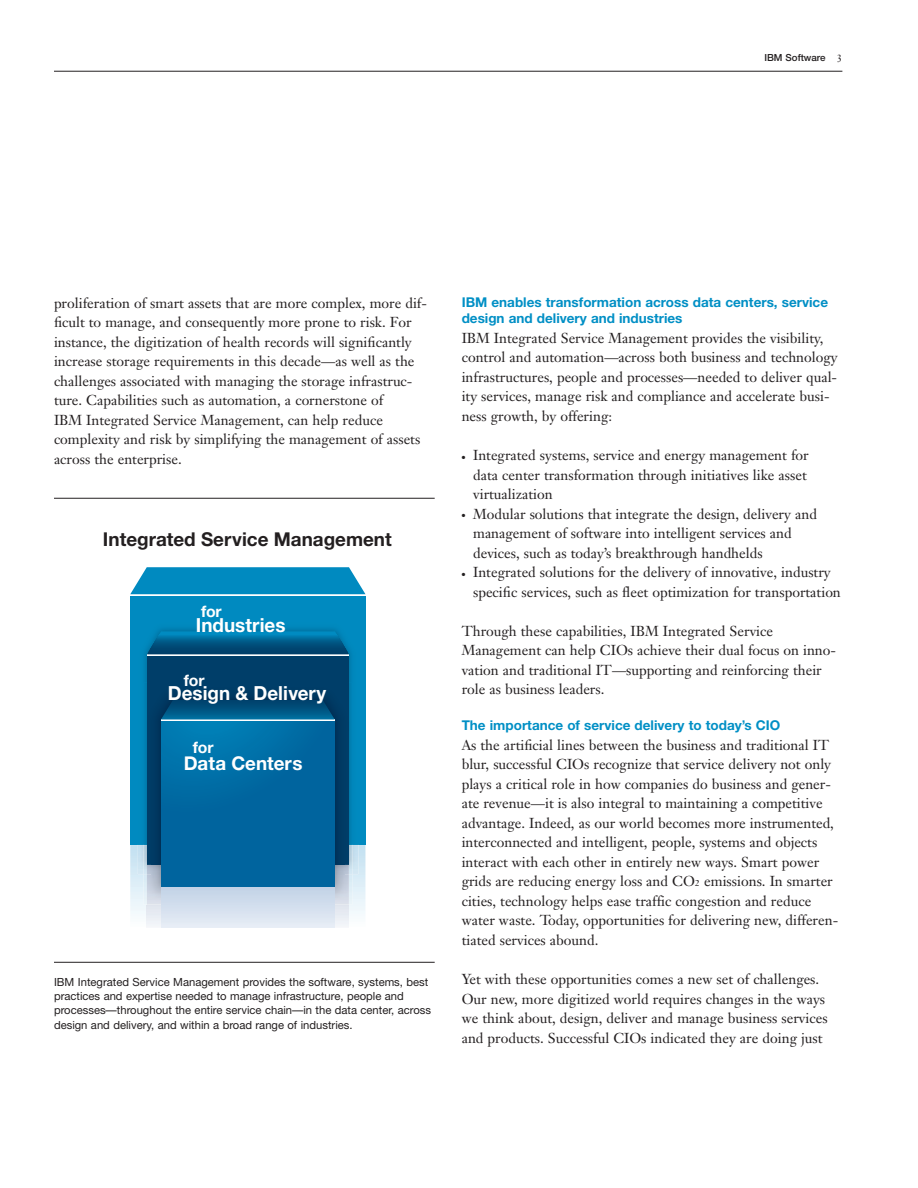
<style>
.page{position:relative;width:918px;height:1188px;background:#fff}
.page>*{position:absolute;margin:0;border:0;box-sizing:border-box;transform-origin:0 0}
.t1{font:700 19.35px "Helvetica Neue CE";color:#fff}
.t2{font:700 19.05px "Helvetica Neue CE";color:#231f20}
.t3{font:700 18.9px "Helvetica Neue CE";color:#fff}
.t4{font:700 15.9px "Helvetica Neue CE";letter-spacing:-.01em;color:#fff}
.t5{font:14.25px/19.5px "Janson Text";color:#231f20}
.t6{font:700 13.5px/16.5px "Helvetica Neue";color:#008fc5}
.t7{font:11.25px/14.2px "Helvetica Neue";color:#231f20}
.t8{font:500 9.75px "Helvetica Neue";color:#231f20}
.s1{font-family:"Janson Text";font-weight:400;font-size:10.5px}
.s2{font-size:8.55px}
</style>
<div class="page">
<hr style="left:54px;top:71px;width:788px;height:1px;background:#231f20">
<svg style="left:130px;top:845px;width:235px;height:81px"></svg>
<div style="left:147px;top:905px;width:202px;height:23px;background:#eaeef4"></div>
<div style="left:130px;top:596px;width:235px;height:249px;background:#008ac0"></div>
<svg style="left:130px;top:567px;width:235px;height:27px;background:#1393c4"></svg>
<img style="left:138px;top:628px;width:220px;height:246px">
<div style="left:147px;top:654px;width:202px;height:6px;background:#fff"></div>
<div style="left:147px;top:656px;width:202px;height:209px;background:#003e69"></div>
<hr style="left:147px;top:654px;width:202px;height:1px;background:#003f6a">
<hr style="left:147px;top:653px;width:202px;height:1px;background:#00406b">
<hr style="left:147px;top:652px;width:202px;height:1px;background:#00406b">
<hr style="left:147px;top:651px;width:202px;height:1px;background:#00416d">
<hr style="left:147px;top:650px;width:202px;height:1px;background:#00436e">
<hr style="left:147px;top:649px;width:202px;height:1px;background:#004470">
<hr style="left:147px;top:648px;width:202px;height:1px;background:#004672">
<hr style="left:147px;top:647px;width:202px;height:1px;background:#004874">
<hr style="left:147px;top:646px;width:202px;height:1px;background:#004b76">
<hr style="left:147px;top:645px;width:202px;height:1px;background:#004e7a">
<hr style="left:147px;top:644px;width:202px;height:1px;background:#00517e">
<hr style="left:147px;top:643px;width:202px;height:1px;background:#005482">
<hr style="left:147px;top:642px;width:202px;height:1px;background:#005987">
<hr style="left:147px;top:641px;width:202px;height:1px;background:#005e8b">
<hr style="left:147px;top:640px;width:202px;height:1px;background:#006290">
<hr style="left:147px;top:639px;width:202px;height:1px;background:#006998">
<hr style="left:147px;top:638px;width:202px;height:1px;background:#0070a1">
<hr style="left:147px;top:637px;width:202px;height:1px;background:#0076a8">
<hr style="left:147px;top:636px;width:202px;height:1px;background:#007eb2">
<hr style="left:147px;top:635px;width:202px;height:1px;background:#0086bb">
<hr style="left:147px;top:634px;width:202px;height:1px;background:#008ac0">
<hr style="left:147px;top:631px;width:202px;height:3px;background:#008bc1">
<img style="left:143px;top:682px;width:209px;height:223px">
<img style="left:147px;top:682px;width:202px;height:223px">
<img style="left:152px;top:691px;width:192px;height:205px">
<div style="left:161px;top:721px;width:174px;height:166px;background:#00649e"></div>
<svg style="left:161px;top:700px;width:174px;height:81px"></svg>
<div style="left:161px;top:919px;width:174px;height:9px;background:#e4ecf5"></div>
<hr style="left:161px;top:918px;width:174px;height:1px;background:#dfe8f2">
<div style="left:161px;top:887px;width:174px;height:31px;background:linear-gradient(to right,#d0dcec,#d0dcec)"></div>
<hr style="left:54px;top:498px;width:381px;height:1px;background:#231f20">
<hr style="left:54px;top:962px;width:381px;height:1px;background:#231f20">
<p class="t8" style="left:764px;top:54px;width:80px">IBM Software <span class="s1">3</span></p>
<p class="t5" style="left:54px;top:295px;width:375px">proliferation of smart assets that are more complex, more dif&shy;ficult to manage, and consequently more prone to risk. For instance, the digitization of health records will significantly increase storage requirements in this decade—as well as the challenges associated with managing the storage infrastruc&shy;ture. Capabilities such as automation, a cornerstone of<br>IBM Integrated Service Management, can help reduce complexity and risk by simplifying the management of assets across the enterprise.</p>
<h2 class="t2" style="left:103px;top:532px;width:290px">Integrated Service Management</h2>
<p class="t4" style="left:201px;top:605px;width:22px">for</p>
<h1 class="t1" style="left:196px;top:618px;width:91px">Industries</h1>
<p class="t4" style="left:184px;top:674px;width:22px">for</p>
<h1 class="t1" style="left:168px;top:686px;width:160px">Design &amp; Delivery</h1>
<p class="t4" style="left:193px;top:741px;width:22px">for</p>
<h3 class="t3" style="left:184px;top:756px;width:120px">Data Centers</h3>
<p class="t7" style="left:54px;top:976px;width:379px">IBM Integrated Service Management provides the software, systems, best practices and expertise needed to manage infrastructure, people and processes—throughout the entire service chain—in the data center, across design and delivery, and within a broad range of industries.</p>
<p class="t6" style="left:462px;top:295px;width:368px">IBM enables transformation across data centers, service design and delivery and industries</p>
<p class="t5" style="left:462px;top:329px;width:377px">IBM Integrated Service Management provides the visibility, control and automation—across both business and technology infrastructures, people and processes—needed to deliver qual&shy;ity services, manage risk and compliance and accelerate busi&shy;ness growth, by offering:</p>
<p class="t5" style="left:473px;top:447px;width:337px;text-indent:-11px">● Integrated systems, service and energy management for data center transformation through initiatives like asset virtualization</p>
<p class="t5" style="left:473px;top:505px;width:345px;text-indent:-11px">● Modular solutions that integrate the design, delivery and management of software into intelligent services and devices, such as today’s breakthrough handhelds</p>
<p class="t5" style="left:473px;top:564px;width:369px;text-indent:-11px">● Integrated solutions for the delivery of innovative, industry specific services, such as fleet optimization for transportation</p>
<p class="t5" style="left:462px;top:622px;width:376px">Through these capabilities, IBM Integrated Service Management can help CIOs achieve their dual focus on inno&shy;vation and traditional IT—supporting and reinforcing their role as business leaders.</p>
<p class="t6" style="left:462px;top:718px;width:320px">The importance of service delivery to today’s CIO</p>
<p class="t5" style="left:462px;top:736px;width:378px">As the artificial lines between the business and traditional IT blur, successful CIOs recognize that service delivery not only plays a critical role in how companies do business and gener&shy;ate revenue—it is also integral to maintaining a competitive advantage. Indeed, as our world becomes more instrumented, interconnected and intelligent, people, systems and objects interact with each other in entirely new ways. Smart power grids are reducing energy loss and CO<span class="s2">2</span> emissions. In smarter cities, technology helps ease traffic congestion and reduce water waste. Today, opportunities for delivering new, differen&shy;tiated services abound.</p>
<p class="t5" style="left:462px;top:971px;width:367px">Yet with these opportunities comes a new set of challenges.<br>Our new, more digitized world requires changes in the ways we think about, design, deliver and manage business services and products. Successful CIOs indicated they are doing just</p>
</div>
